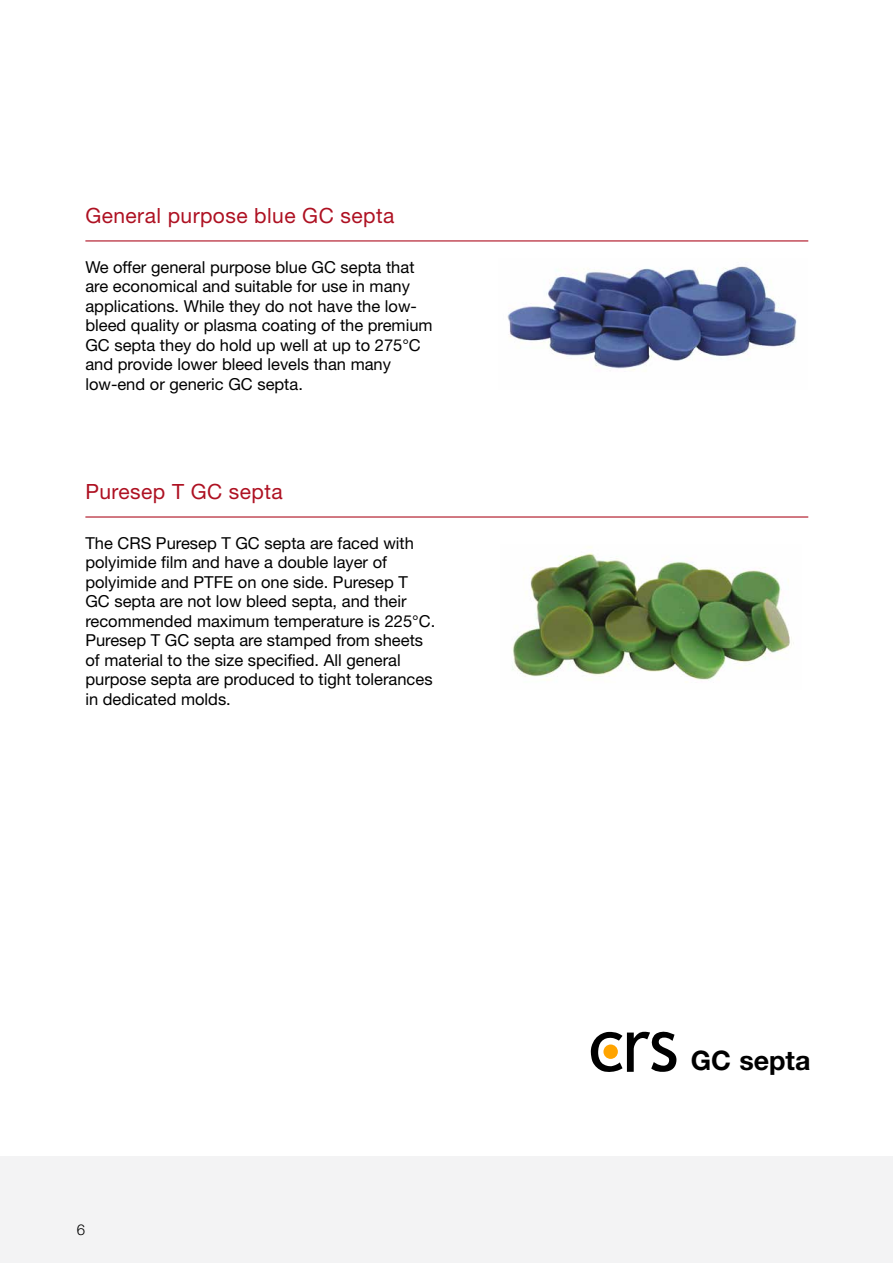
<style>
.page{position:relative;width:893px;height:1263px;background:#fff}
.page>*{position:absolute;margin:0;border:0;box-sizing:border-box;transform-origin:0 0}
.Body_Text{font:700 26.85px "Helvetica Neue LT Std";color:#000}
.Section_Heading_with{font:21px "Helvetica Neue LT Std";letter-spacing:.02em;color:#ae1122}
.Text{font:16.5px/19.5px "Helvetica Neue LT Std";color:#000}
.t1{font:300 15px "Helvetica Neue LT Std";color:#000}
</style>
<div class="page">
<div style="left:0;top:1157px;width:893px;height:106px;background:#f3f3f4"></div>
<hr style="left:85px;top:240px;width:723px;height:1px;background:#ae1122">
<hr style="left:85px;top:516px;width:723px;height:2px;background:#ae1122">
<img style="left:507px;top:266px;width:290px;height:105px">
<img style="left:512px;top:547px;width:282px;height:136px">
<svg style="left:591px;top:1031px;width:86px;height:41px"></svg>
<p class="Section_Heading_with" style="left:85px;top:203px;width:310px">General purpose blue GC septa</p>
<p class="Text" style="left:85px;top:257px;width:349px">We offer general purpose blue GC septa that are economical and suitable for use in many applications. While they do not have the low&shy;bleed quality or plasma coating of the premium GC septa they do hold up well at up to 275°C and provide lower bleed levels than many low-end or generic GC septa.</p>
<p class="Section_Heading_with" style="left:85px;top:479px;width:199px">Puresep T GC septa</p>
<p class="Text" style="left:85px;top:533px;width:351px">The CRS Puresep T GC septa are faced with polyimide film and have a double layer of polyimide and PTFE on one side. Puresep T GC septa are not low bleed septa, and their recommended maximum temperature is 225°C.<br>Puresep T GC septa are stamped from sheets of material to the size specified. All general purpose septa are produced to tight tolerances in dedicated molds.</p>
<p class="t1" style="left:77px;top:1221px;width:10px">6</p>
<p class="Body_Text" style="left:691px;top:1044px;width:121px">GC septa</p>
</div>
